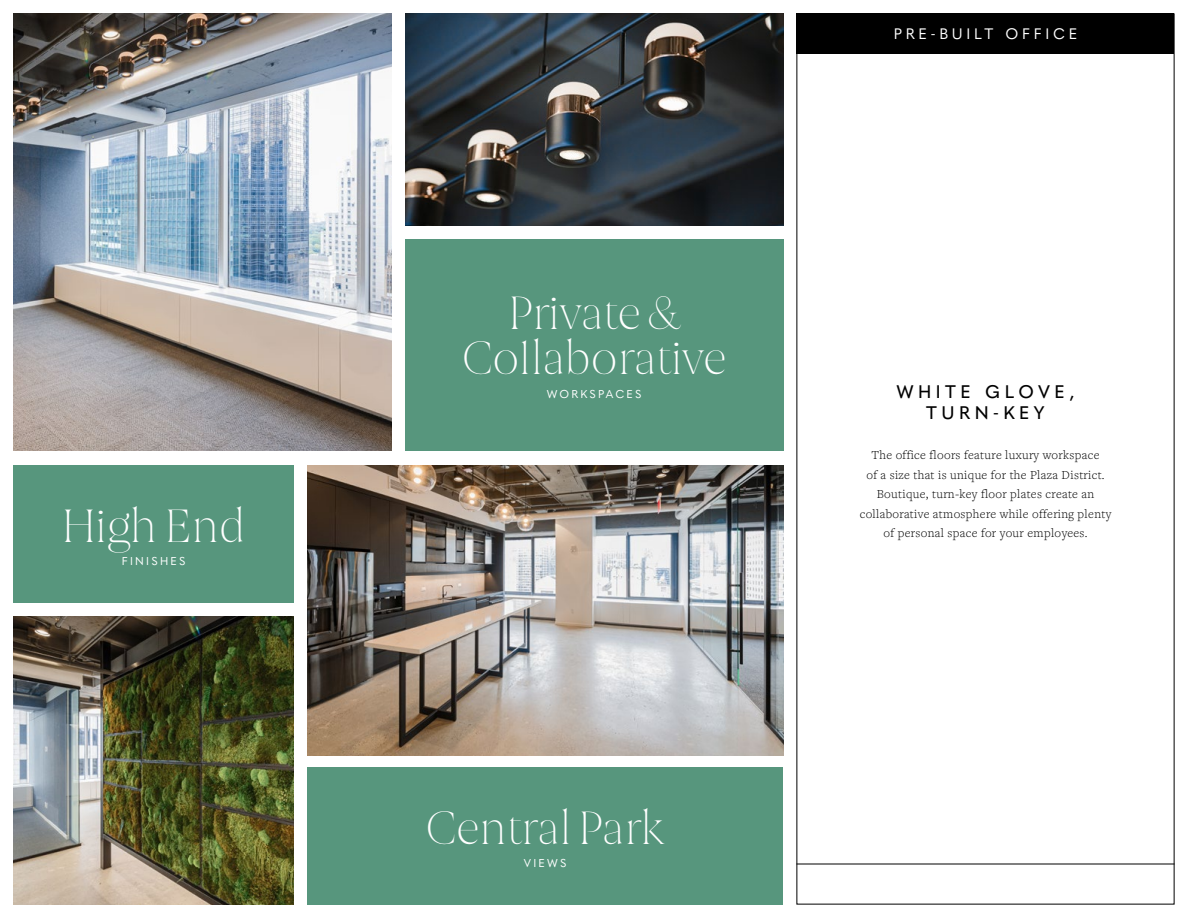
<style>
.page{position:relative;width:1188px;height:918px;background:#fff}
.page>*{position:absolute;margin:0;border:0;box-sizing:border-box;transform-origin:0 0}
.t1{font:100 45px/45px "Joane";letter-spacing:-.03em;color:#fff;text-align:center}
.t2{font:500 18px/21.6px "Quasimoda";letter-spacing:.25em;color:#000;text-align:center}
.t3{font:15px "Quasimoda";letter-spacing:.25em;color:#fff}
.t4{font:300 12.75px/19.5px "Freight Text Pro";letter-spacing:.025em;color:#000;text-align:center}
.t5{font:11.25px "Quasimoda";letter-spacing:.2em;color:#fff}
</style>
<div class="page">
<img style="left:307px;top:466px;width:476px;height:290px">
<hr style="left:796px;top:864px;width:378px;height:1px;background:#000">
<div style="left:796px;top:14px;width:378px;height:40px;background:#000"></div>
<img style="left:14px;top:616px;width:280px;height:288px">
<img style="left:405px;top:14px;width:378px;height:212px">
<div style="left:14px;top:466px;width:280px;height:137px;background:#57967d"></div>
<div style="left:307px;top:767px;width:476px;height:137px;background:#57967d"></div>
<div style="left:405px;top:239px;width:378px;height:212px;background:#57967d"></div>
<img style="left:14px;top:14px;width:378px;height:436px">
<h1 class="t1" style="left:62px;top:504px;width:185px">High End</h1>
<p class="t5" style="left:122px;top:552px;width:65px">FINISHES</p>
<h1 class="t1" style="left:462px;top:291px;width:266px">Private &amp;<br>Collaborative</h1>
<p class="t5" style="left:547px;top:385px;width:96px">WORKSPACES</p>
<h1 class="t1" style="left:425px;top:806px;width:241px">Central Park</h1>
<p class="t5" style="left:524px;top:854px;width:44px">VIEWS</p>
<p class="t3" style="left:894px;top:23px;width:185px">PRE-BUILT OFFICE</p>
<h2 class="t2" style="left:896px;top:379px;width:180px">WHITE GLOVE,<br>TURN-KEY</h2>
<p class="t4" style="left:860px;top:445px;width:253px">The office floors feature luxury workspace<br>of a size that is unique for the Plaza District.<br>Boutique, turn-key floor plates create an collaborative atmosphere while offering plenty of personal space for your employees.</p>
</div>
